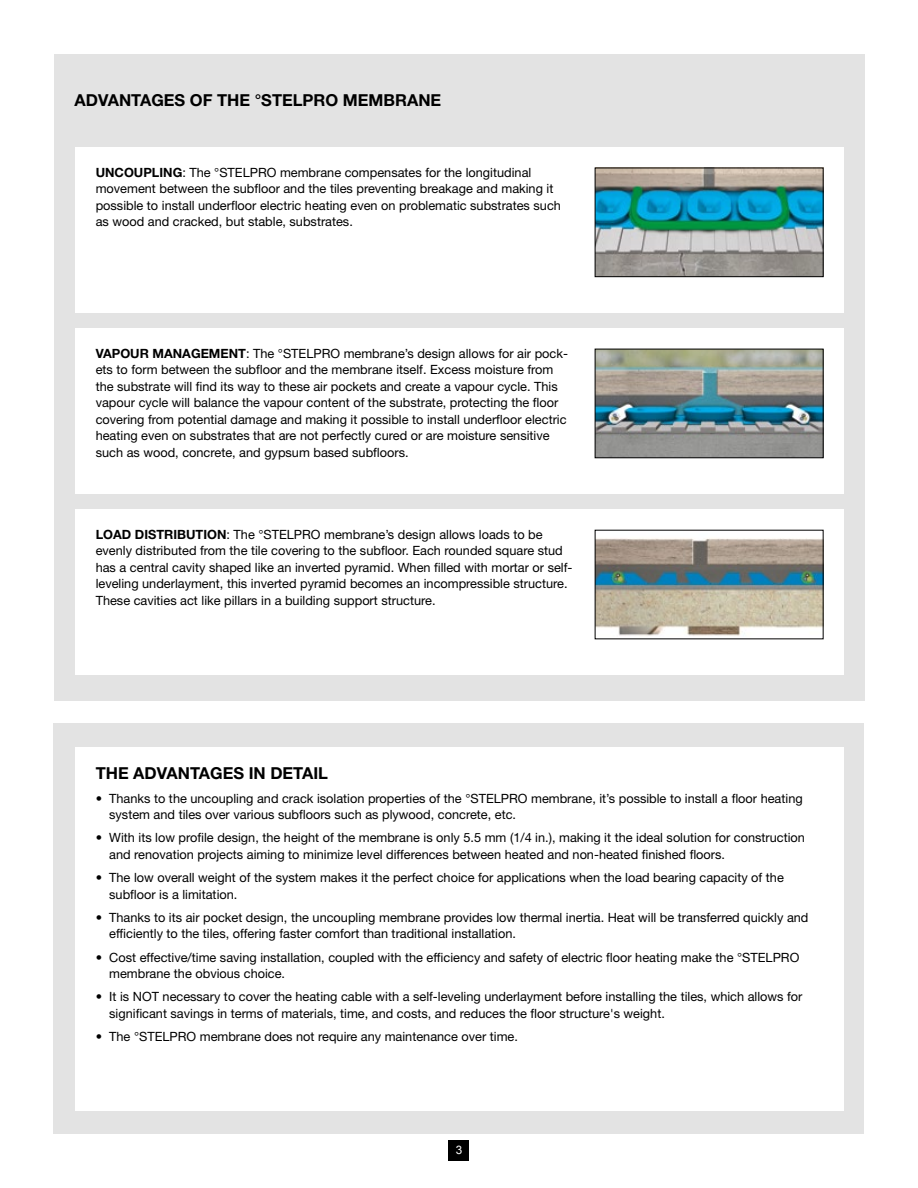
<style>
.page{position:relative;width:918px;height:1188px;background:#fff}
.page>*{position:absolute;margin:0;border:0;box-sizing:border-box;transform-origin:0 0}
.t1{font:700 16.5px "Helvetica Neue LT Std";color:#000}
.t2{font:12.75px/16.5px "Helvetica Neue LT Std";color:#000}
.t3{font:11.7px "Arial";color:#fff}
.s1{font-weight:700}
</style>
<div class="page">
<div style="left:449px;top:1140px;width:20px;height:20px;background:#000"></div>
<div style="left:54px;top:724px;width:810px;height:410px;background:#e3e3e3"></div>
<div style="left:54px;top:54px;width:810px;height:646px;background:#e3e3e3"></div>
<div style="left:75px;top:147px;width:769px;height:166px;background:#fff"></div>
<div style="left:75px;top:328px;width:769px;height:166px;background:#fff"></div>
<div style="left:75px;top:510px;width:769px;height:165px;background:#fff"></div>
<img style="left:597px;top:170px;width:224px;height:105px">
<div style="left:595px;top:168px;width:228px;height:109px;border:1px solid #000"></div>
<img style="left:597px;top:351px;width:224px;height:105px">
<div style="left:595px;top:349px;width:228px;height:109px;border:1px solid #000"></div>
<img style="left:597px;top:538px;width:224px;height:98px">
<div style="left:75px;top:747px;width:769px;height:364px;background:#fff"></div>
<p class="t1" style="left:75px;top:90px;width:368px">ADVANTAGES OF THE °STELPRO MEMBRANE</p>
<p class="t2" style="left:96px;top:164px;width:467px"><span class="s1">UNCOUPLING</span>: The °STELPRO membrane compensates for the longitudinal movement between the subfloor and the tiles preventing breakage and making it possible to install underfloor electric heating even on problematic substrates such as wood and cracked, but stable, substrates.</p>
<p class="t2" style="left:96px;top:345px;width:474px"><span class="s1">VAPOUR MANAGEMENT</span>: The °STELPRO membrane’s design allows for air pock&shy;ets to form between the subfloor and the membrane itself. Excess moisture from the substrate will find its way to these air pockets and create a vapour cycle. This vapour cycle will balance the vapour content of the substrate, protecting the floor covering from potential damage and making it possible to install underfloor electric heating even on substrates that are not perfectly cured or are moisture sensitive such as wood, concrete, and gypsum based subfloors.</p>
<p class="t2" style="left:96px;top:526px;width:478px"><span class="s1">LOAD DISTRIBUTION</span>: The °STELPRO membrane’s design allows loads to be evenly distributed from the tile covering to the subfloor. Each rounded square stud has a central cavity shaped like an inverted pyramid. When filled with mortar or self&shy;leveling underlayment, this inverted pyramid becomes an incompressible structure.<br>These cavities act like pillars in a building support structure.</p>
<p class="t1" style="left:96px;top:763px;width:234px">THE ADVANTAGES IN DETAIL</p>
<p class="t2" style="left:109px;top:790px;width:695px;text-indent:-14px">• Thanks to the uncoupling and crack isolation properties of the °STELPRO membrane, it’s possible to install a floor heating system and tiles over various subfloors such as plywood, concrete, etc.</p>
<p class="t2" style="left:109px;top:829px;width:697px;text-indent:-14px">• With its low profile design, the height of the membrane is only 5.5 mm (1/4 in.), making it the ideal solution for construction and renovation projects aiming to minimize level differences between heated and non-heated finished floors.</p>
<p class="t2" style="left:109px;top:869px;width:676px;text-indent:-14px">• The low overall weight of the system makes it the perfect choice for applications when the load bearing capacity of the subfloor is a limitation.</p>
<p class="t2" style="left:109px;top:909px;width:701px;text-indent:-14px">• Thanks to its air pocket design, the uncoupling membrane provides low thermal inertia. Heat will be transferred quickly and efficiently to the tiles, offering faster comfort than traditional installation.</p>
<p class="t2" style="left:109px;top:949px;width:692px;text-indent:-14px">• Cost effective/time saving installation, coupled with the efficiency and safety of electric floor heating make the °STELPRO membrane the obvious choice.</p>
<p class="t2" style="left:109px;top:988px;width:695px;text-indent:-14px">• It is NOT necessary to cover the heating cable with a self-leveling underlayment before installing the tiles, which allows for significant savings in terms of materials, time, and costs, and reduces the floor structure's weight.</p>
<p class="t2" style="left:96px;top:1028px;width:424px">• The °STELPRO membrane does not require any maintenance over time.</p>
<p class="t3" style="left:456px;top:1143px;width:8px">3</p>
</div>
